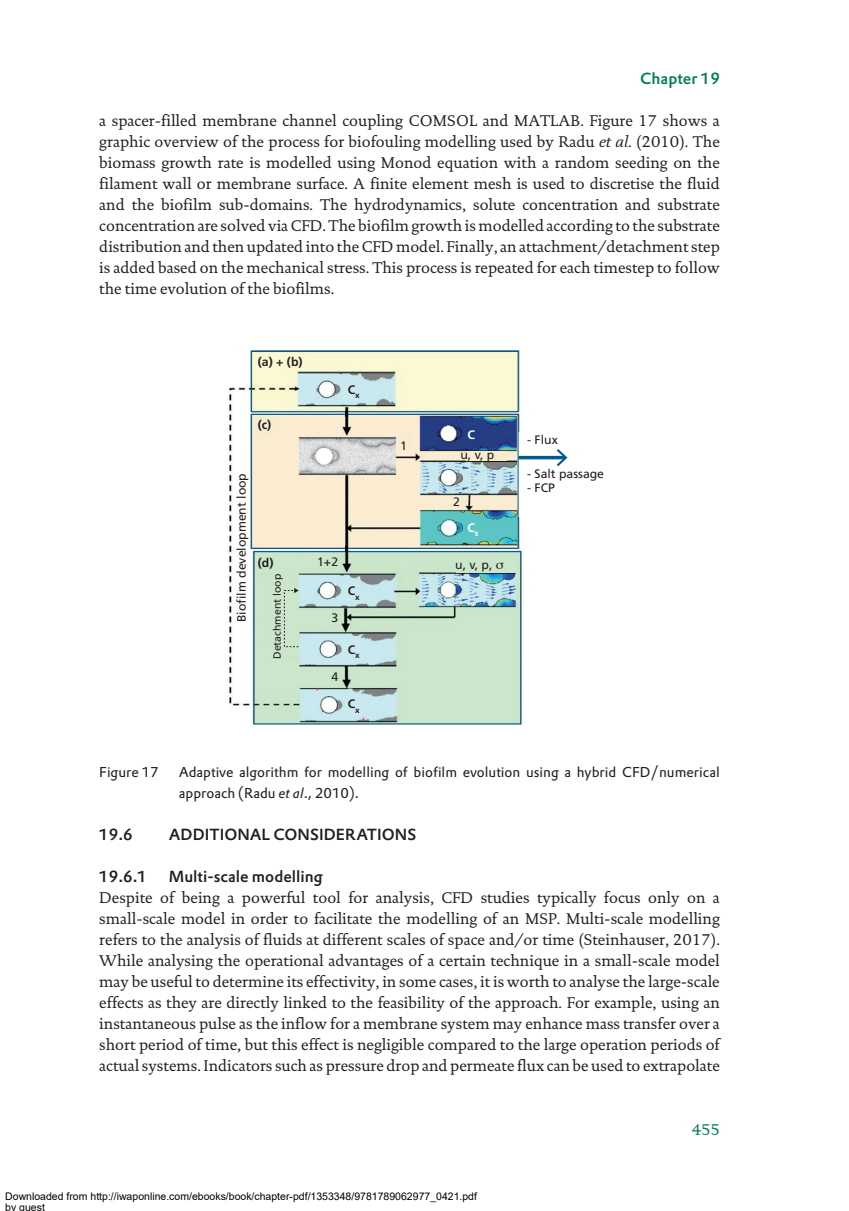
<style>
.page{position:relative;width:849px;height:1211px;background:#fff}
.page>*{position:absolute;margin:0;border:0;box-sizing:border-box;transform-origin:0 0}
.t1{font:15.75px/21px "DTL Documenta T";color:#231f20;text-align:justify}
.t2{font:500 15.75px "DTL Prokyon TOT";color:#231f20}
.t3{font:500 15.75px "DTL Prokyon TOT";color:#007d5b}
.t4{font:15.75px "DTL Documenta T";color:#007d5b}
.t5{font:14px/21px "DTL Prokyon TOT";color:#231f20}
.t6{font:12.25px "Frutiger LT Pro";color:#231f20}
.t7{font:700 12.25px "Frutiger LT Pro";color:#231f20}
.t8{font:700 12.25px "Frutiger LT Pro";color:#fff}
.t9{font:10.5px/10.5px "Arial";color:#000}
.t10{font:10.5px "Frutiger LT Pro";color:#231f20}
.s1{font-style:italic}
</style>
<div class="page">
<img style="left:229px;top:350px;width:294px;height:375px">
<div style="left:518px;top:432px;width:74px;height:85px;background:#fff"></div>
<div style="left:253px;top:353px;width:51px;height:16px;background:#faf9d3"></div>
<div style="left:398px;top:432px;width:14px;height:19px;background:#f8ecd0"></div>
<div style="left:449px;top:496px;width:14px;height:12px;background:#f8ecd0"></div>
<div style="left:466px;top:451px;width:41px;height:9px;background:#f8ecd0"></div>
<div style="left:255px;top:553px;width:84px;height:15px;background:#cbe6cb"></div>
<div style="left:266px;top:580px;width:33px;height:75px;background:#cbe6cb"></div>
<div style="left:325px;top:613px;width:13px;height:16px;background:#cbe6cb"></div>
<div style="left:325px;top:667px;width:13px;height:16px;background:#cbe6cb"></div>
<div style="left:342px;top:636px;width:18px;height:16px;background:#caeaf0"></div>
<div style="left:467px;top:522px;width:18px;height:15px;background:#5cc5c3"></div>
<div style="left:465px;top:426px;width:14px;height:16px;background:#223d7e"></div>
<div style="left:342px;top:384px;width:16px;height:18px;background:#caeaf0"></div>
<div style="left:456px;top:556px;width:61px;height:16px;background:#cbe6cb"></div>
<div style="left:345px;top:698px;width:18px;height:17px;background:#caeaf0"></div>
<div style="left:342px;top:583px;width:18px;height:17px;background:#caeaf0"></div>
<div style="left:234px;top:483px;width:15px;height:126px;background:#fff"></div>
<div style="left:255px;top:418px;width:22px;height:18px;background:#f8ecd0"></div>
<svg style="left:283px;top:588px;width:16px;height:59px"></svg>
<hr style="left:518px;top:456px;width:47px;height:3px;background:#005c90">
<svg style="left:556px;top:449px;width:11px;height:17px"></svg>
<div style="left:251px;top:351px;width:267px;height:61px;border:1px solid #005c90"></div>
<div style="left:251px;top:414px;width:267px;height:135px;border:1px solid #005c90"></div>
<div style="left:253px;top:551px;width:268px;height:173px;border:1px solid #005c90"></div>
<svg style="left:345px;top:546px;width:3px;height:6px"></svg>
<svg style="left:345px;top:410px;width:3px;height:6px"></svg>
<p class="t3" style="left:640px;top:68px;width:81px">Chapter 19</p>
<p class="t1" style="left:99px;top:110px;width:622px">a spacer‑filled membrane channel coupling COMSOL and MATLAB. Figure 17 shows a graphic overview of the process for biofouling modelling used by Radu <span class="s1">et al</span>. (2010). The biomass growth rate is modelled using Monod equation with a random seeding on the filament wall or membrane surface. A finite element mesh is used to discretise the fluid and the biofilm sub‑domains. The hydrodynamics, solute concentration and substrate concentration are solved via CFD. The biofilm growth is modelled according to the substrate distribution and then updated into the CFD model. Finally, an attachment/detachment step is added based on the mechanical stress. This process is repeated for each timestep to follow the time evolution of the biofilms.</p>
<p class="t7" style="left:258px;top:355px;width:46px">(a) + (b)</p>
<p class="t7" style="left:258px;top:417px;width:15px">(c)</p>
<p class="t7" style="left:347px;top:382px;width:14px">C<sub>x</sub></p>
<p class="t6" style="left:234px;top:622px;width:151px;rotate:-90deg">Biofilm development loop</p>
<p class="t7" style="left:258px;top:555px;width:17px">(d)</p>
<p class="t10" style="left:271px;top:659px;width:87px;rotate:-90deg">Detachment loop</p>
<p class="t6" style="left:317px;top:554px;width:22px">1+2</p>
<p class="t6" style="left:331px;top:611px;width:8px">3</p>
<p class="t6" style="left:331px;top:669px;width:8px">4</p>
<p class="t7" style="left:347px;top:583px;width:14px">C<sub>x</sub></p>
<p class="t7" style="left:347px;top:642px;width:14px">C<sub>x</sub></p>
<p class="t7" style="left:347px;top:696px;width:14px">C<sub>x</sub></p>
<p class="t6" style="left:400px;top:438px;width:8px">1</p>
<p class="t8" style="left:467px;top:427px;width:9px">C</p>
<p class="t6" style="left:460px;top:447px;width:35px">u, v, p</p>
<p class="t6" style="left:453px;top:494px;width:8px">2</p>
<p class="t8" style="left:467px;top:520px;width:13px">C<sub>s</sub></p>
<p class="t6" style="left:455px;top:557px;width:39px">u, v, p,</p>
<p class="t6" style="left:527px;top:432px;width:32px">- Flux</p>
<p class="t6" style="left:527px;top:467px;width:78px">- Salt passage</p>
<p class="t6" style="left:527px;top:480px;width:29px">- FCP</p>
<p class="t5" style="left:99px;top:761px;width:61px">Figure 17</p>
<p class="t5" style="left:179px;top:761px;width:542px">Adaptive algorithm for modelling of biofilm evolution using a hybrid CFD/numerical approach (Radu <span class="s1">et al</span>., 2010).</p>
<p class="t2" style="left:99px;top:824px;width:35px">19.6</p>
<p class="t2" style="left:169px;top:824px;width:249px">ADDITIONAL CONSIDERATIONS</p>
<p class="t2" style="left:99px;top:866px;width:49px">19.6.1</p>
<p class="t2" style="left:169px;top:866px;width:156px">Multi-scale modelling</p>
<p class="t1" style="left:99px;top:887px;width:622px">Despite of being a powerful tool for analysis, CFD studies typically focus only on a small‑scale model in order to facilitate the modelling of an MSP. Multi‑scale modelling refers to the analysis of fluids at different scales of space and/or time (Steinhauser, 2017).<br>While analysing the operational advantages of a certain technique in a small‑scale model may be useful to determine its effectivity, in some cases, it is worth to analyse the large‑scale effects as they are directly linked to the feasibility of the approach. For example, using an instantaneous pulse as the inflow for a membrane system may enhance mass transfer over a short period of time, but this effect is negligible compared to the large operation periods of actual systems. Indicators such as pressure drop and permeate flux can be used to extrapolate</p>
<p class="t9" style="left:5px;top:1192px;width:473px">Downloaded from http://iwaponline.com/ebooks/book/chapter-pdf/1353348/9781789062977_0421.pdf by guest</p>
<p class="t4" style="left:692px;top:1119px;width:29px">455</p>
</div>
